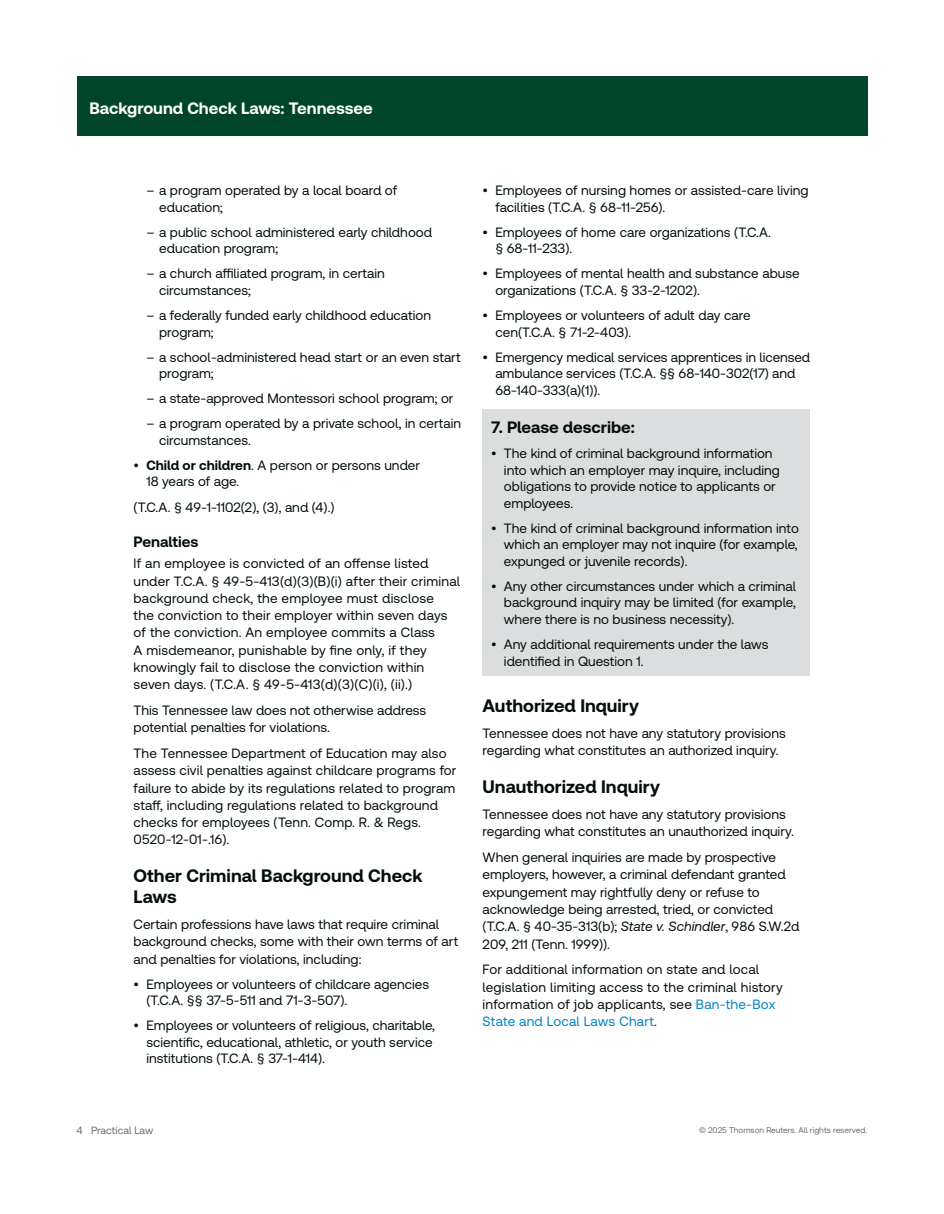
<style>
.page{position:relative;width:944px;height:1214px;background:#fff}
.page>*{position:absolute;margin:0;border:0;box-sizing:border-box;transform-origin:0 0}
.t1{font:700 18px/21px "Clario";color:#020f06}
.t2{font:700 16.5px "Clario";color:#fff}
.t3{font:700 16.5px "Clario";color:#020f06}
.t4{font:700 15px "Clario";color:#020f06}
.t5{font:13.5px/17.2px "Clario";color:#020f06}
.t6{font:10.5px "Clario";color:#676d66}
.t7{font:8.25px "Clario";color:#676d66}
.s1{font-weight:700}
.s2{font-style:italic}
.s3{color:#0081c7}
</style>
<div class="page">
<div style="left:77px;top:77px;width:790px;height:59px;background:#004529"></div>
<div style="left:482px;top:409px;width:328px;height:266px;background:#dcdddf"></div>
<p class="t2" style="left:89px;top:98px;width:285px">Background Check Laws: Tennessee</p>
<p class="t5" style="left:159px;top:182px;width:239px;line-height:16.5px;text-indent:-13px">– a program operated by a local board of education;</p>
<p class="t5" style="left:159px;top:223px;width:274px;line-height:16.5px;text-indent:-13px">– a public school administered early childhood education program;</p>
<p class="t5" style="left:159px;top:265px;width:227px;line-height:16.5px;text-indent:-13px">– a church affiliated program, in certain circumstances;</p>
<p class="t5" style="left:159px;top:306px;width:273px;line-height:16.5px;text-indent:-13px">– a federally funded early childhood education program;</p>
<p class="t5" style="left:159px;top:348px;width:303px;line-height:16.5px;text-indent:-13px">– a school-administered head start or an even start program;</p>
<p class="t5" style="left:146px;top:389px;width:308px">– a state-approved Montessori school program; or</p>
<p class="t5" style="left:159px;top:414px;width:303px;line-height:16.5px;text-indent:-13px">– a program operated by a private school, in certain circumstances.</p>
<p class="t5" style="left:146px;top:456px;width:275px;line-height:16.5px;text-indent:-13px">• <span class="s1">Child or children</span>. A person or persons under<br>18 years of age.</p>
<p class="t5" style="left:134px;top:498px;width:202px">(T.C.A. § 49-1-1102(2), (3), and (4).)</p>
<p class="t4" style="left:134px;top:532px;width:66px">Penalties</p>
<p class="t5" style="left:134px;top:554px;width:328px">If an employee is convicted of an offense listed under T.C.A. § 49-5-413(d)(3)(B)(i) after their criminal background check, the employee must disclose<br>the conviction to their employer within seven days of the conviction. An employee commits a Class<br>A misdemeanor, punishable by fine only, if they knowingly fail to disclose the conviction within seven days. (T.C.A. § 49-5-413(d)(3)(C)(i), (ii).)</p>
<p class="t5" style="left:134px;top:701px;width:294px">This Tennessee law does not otherwise address potential penalties for violations.</p>
<p class="t5" style="left:134px;top:744px;width:324px">The Tennessee Department of Education may also assess civil penalties against childcare programs for failure to abide by its regulations related to program staff, including regulations related to background checks for employees (Tenn. Comp. R. &amp; Regs.<br>0520-12-01-.16).</p>
<h1 class="t1" style="left:134px;top:864px;width:290px">Other Criminal Background Check<br>Laws</h1>
<p class="t5" style="left:134px;top:915px;width:326px">Certain professions have laws that require criminal background checks, some with their own terms of art and penalties for violations, including:</p>
<p class="t5" style="left:146px;top:975px;width:284px;line-height:16.5px;text-indent:-13px">• Employees or volunteers of childcare agencies (T.C.A. §§ 37-5-511 and 71-3-507).</p>
<p class="t5" style="left:146px;top:1016px;width:290px;line-height:16.5px;text-indent:-13px">• Employees or volunteers of religious, charitable, scientific, educational, athletic, or youth service institutions (T.C.A. § 37-1-414).</p>
<p class="t5" style="left:495px;top:182px;width:315px;line-height:16.5px;text-indent:-13px">• Employees of nursing homes or assisted-care living facilities (T.C.A. § 68-11-256).</p>
<p class="t5" style="left:495px;top:223px;width:277px;line-height:16.5px;text-indent:-13px">• Employees of home care organizations (T.C.A. § 68-11-233).</p>
<p class="t5" style="left:495px;top:265px;width:306px;line-height:16.5px;text-indent:-13px">• Employees of mental health and substance abuse organizations (T.C.A. § 33-2-1202).</p>
<p class="t5" style="left:495px;top:306px;width:257px;line-height:16.5px;text-indent:-13px">• Employees or volunteers of adult day care cen(T.C.A. § 71-2-403).</p>
<p class="t5" style="left:495px;top:348px;width:316px;line-height:16.5px;text-indent:-13px">• Emergency medical services apprentices in licensed ambulance services (T.C.A. §§ 68-140-302(17) and<br>68-140-333(a)(1)).</p>
<p class="t3" style="left:491px;top:417px;width:145px">7. Please describe:</p>
<p class="t5" style="left:504px;top:445px;width:277px;line-height:16.5px;text-indent:-13px">• The kind of criminal background information into which an employer may inquire, including obligations to provide notice to applicants or employees.</p>
<p class="t5" style="left:504px;top:519px;width:296px;line-height:16.5px;text-align:justify;text-indent:-13px">• The kind of criminal background information into which an employer may not inquire (for example, expunged or juvenile records).</p>
<p class="t5" style="left:504px;top:577px;width:294px;line-height:16.5px;text-align:justify;text-indent:-13px">• Any other circumstances under which a criminal background inquiry may be limited (for example, where there is no business necessity).</p>
<p class="t5" style="left:504px;top:635px;width:266px;line-height:16.5px;text-indent:-13px">• Any additional requirements under the laws identified in Question 1.</p>
<h1 class="t1" style="left:482px;top:695px;width:158px">Authorized Inquiry</h1>
<p class="t5" style="left:482px;top:724px;width:305px">Tennessee does not have any statutory provisions regarding what constitutes an authorized inquiry.</p>
<h1 class="t1" style="left:482px;top:776px;width:179px">Unauthorized Inquiry</h1>
<p class="t5" style="left:482px;top:805px;width:313px">Tennessee does not have any statutory provisions regarding what constitutes an unauthorized inquiry.</p>
<p class="t5" style="left:482px;top:848px;width:318px">When general inquiries are made by prospective employers, however, a criminal defendant granted expungement may rightfully deny or refuse to acknowledge being arrested, tried, or convicted (T.C.A. § 40-35-313(b); <span class="s2">State v. Schindler</span>, 986 S.W.2d 209, 211 (Tenn. 1999)).</p>
<p class="t5" style="left:482px;top:960px;width:302px">For additional information on state and local legislation limiting access to the criminal history information of job applicants, see <span class="s3">Ban-the-Box State and Local Laws Chart</span>.</p>
<p class="t6" style="left:77px;top:1124px;width:78px">4 Practical Law</p>
<p class="t7" style="left:699px;top:1124px;width:170px">© 2025 Thomson Reuters. All rights reserved.</p>
</div>
